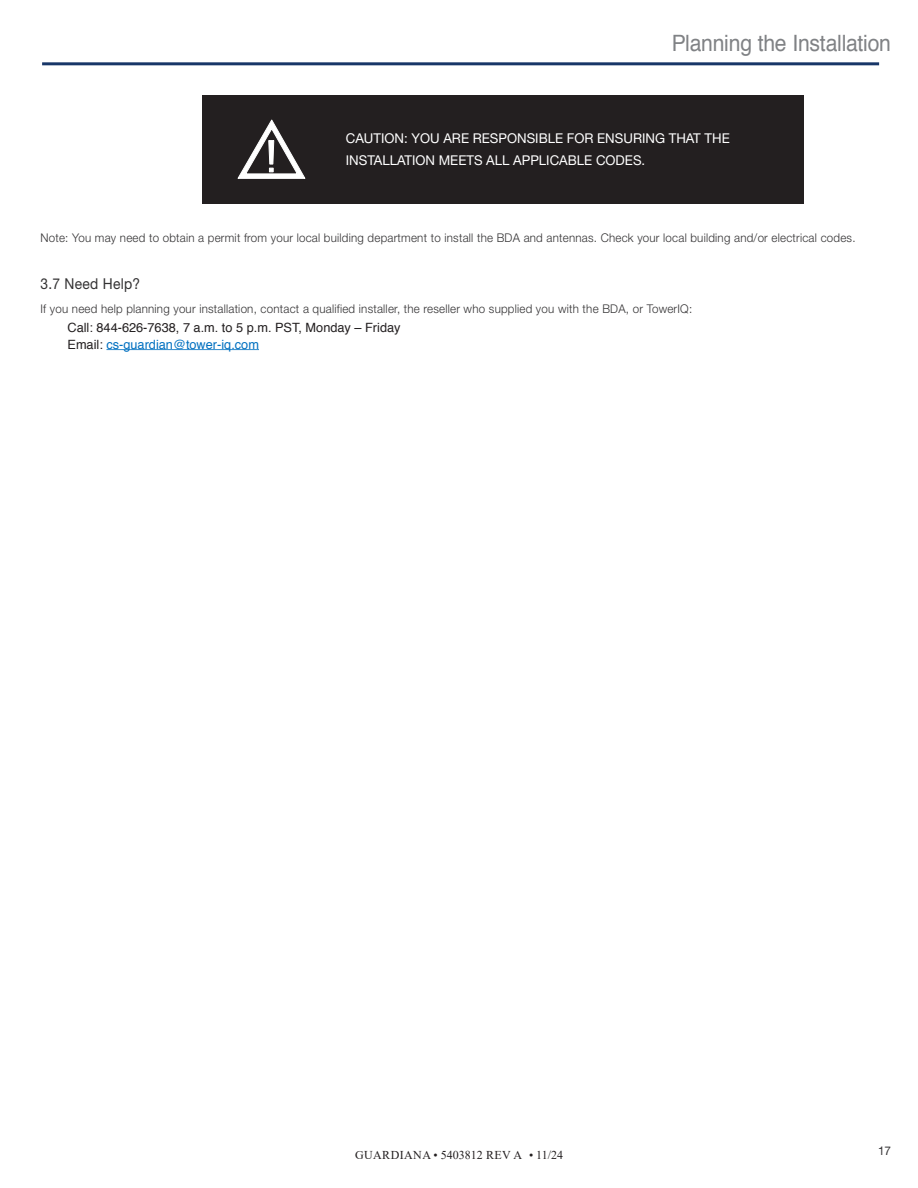
<style>
.page{position:relative;width:918px;height:1188px;background:#fff}
.page>*{position:absolute;margin:0;border:0;box-sizing:border-box;transform-origin:0 0}
.page_header{font:22.5px "Helvetica";letter-spacing:-.01em;color:#808285;scale:.94 1}
.sub-chapter{font:15px "Helvetica Neue LT Std";letter-spacing:.02em;color:#333233;scale:.92 1}
.t1{font:13.5px/22.5px "Helvetica Neue LT Std";color:#fff}
.Body{font:12.75px "Helvetica";color:#231f20}
.Body-2{font:12.75px "Helvetica";color:#0070c0}
.Body_Text_-_Left{font:300 12px "Helvetica Neue LT Std";letter-spacing:.02em;color:#333233;scale:.96 1}
.t2{font:12px "Times New Roman";letter-spacing:.035em;color:#231f20}
.t3{font:12px "Helvetica Neue LT Std";color:#333233}
.s1{color:#231f20}
</style>
<div class="page">
<hr style="left:42px;top:62px;width:837px;height:3px;background:#183668">
<hr style="left:106px;top:349px;width:153px;height:1px;background:#338dcd">
<div style="left:202px;top:95px;width:602px;height:108px;background:#231f20"></div>
<svg style="left:237px;top:119px;width:68px;height:60px"></svg>
<p class="page_header" style="left:672px;top:26px;width:235px">Planning the Installation</p>
<p class="t1" style="left:346px;top:127px;width:385px">CAUTION: YOU ARE RESPONSIBLE FOR ENSURING THAT THE<br>INSTALLATION MEETS ALL APPLICABLE CODES.</p>
<p class="Body_Text_-_Left" style="left:40px;top:231px;width:850px">Note: You may need to obtain a permit from your local building department to install the BDA and antennas. Check your local building and/or electrical codes.</p>
<p class="sub-chapter" style="left:40px;top:274px;width:110px">3.7 Need Help?</p>
<p class="Body_Text_-_Left" style="left:40px;top:301px;width:680px">If you need help planning your installation, contact a qualified installer, the reseller who supplied you with the BDA, or TowerIQ:</p>
<p class="Body" style="left:68px;top:318px;width:335px">Call: 844-626-7638, 7 a.m. to 5 p.m. PST, Monday – Friday</p>
<p class="Body-2" style="left:68px;top:334px;width:193px"><span class="s1">Email:</span> cs-guardian@tower-iq.com</p>
<p class="t2" style="left:355px;top:1147px;width:210px">GUARDIANA • 5403812 REV A • 11/24</p>
<p class="t3" style="left:878px;top:1143px;width:14px">17</p>
</div>
